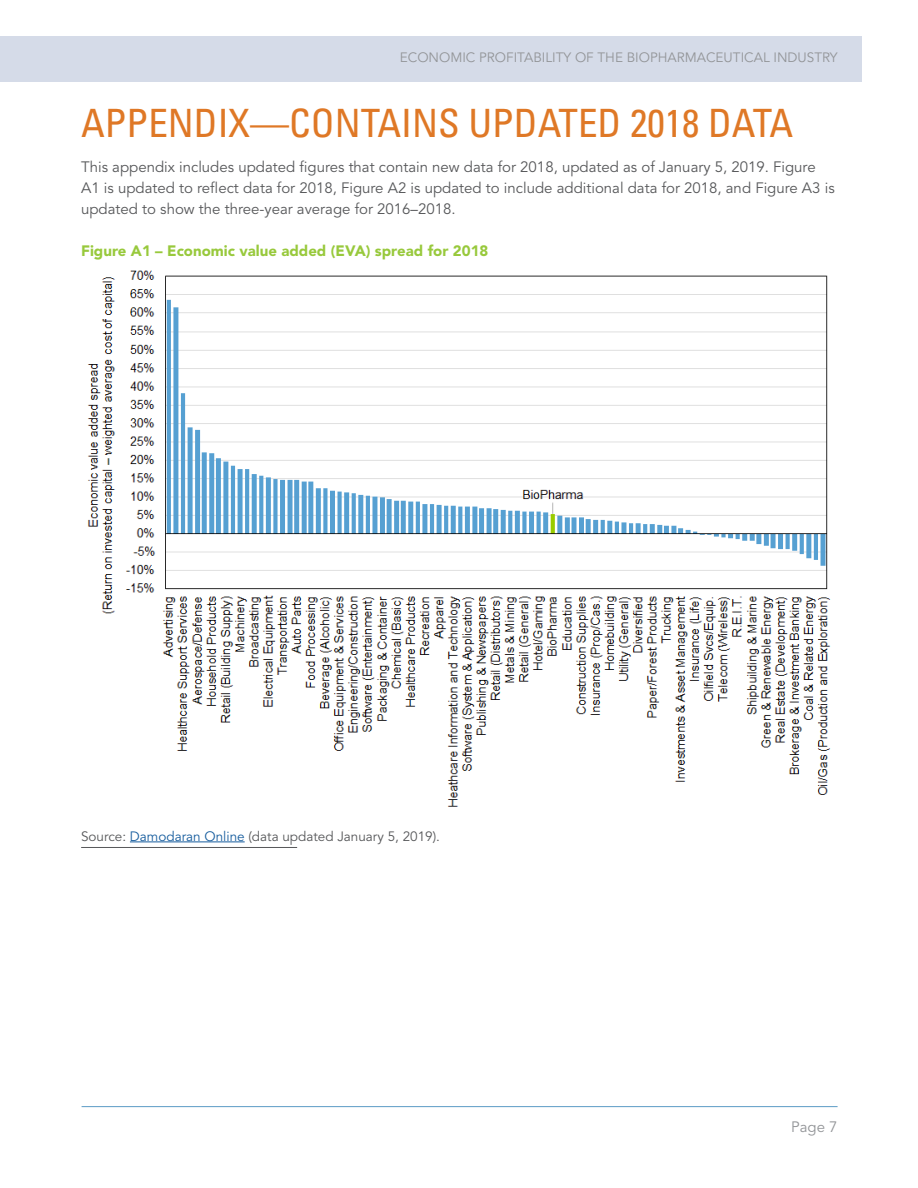
<style>
.page{position:relative;width:918px;height:1188px;background:#fff}
.page>*{position:absolute;margin:0;border:0;box-sizing:border-box;transform-origin:0 0}
.Body_Text_-_Left{font:condensed 39px "Univers LT Std";color:#df7826}
.Body_Text_-_Left-2{font:15px/21px "Avenir LT Std";color:#57585a}
.Body_Text_-_no_basel{font:900 15px "Avenir LT Std";color:#98c93c}
.t1{font:15px "Avenir LT Std";color:#939598}
.t2{font:13.5px "Avenir LT Std";color:#939598}
.Source_text{font:13.5px "Avenir LT Std";color:#57585a}
.s1{color:#175d9e}
</style>
<div class="page">
<div style="left:0;top:37px;width:862px;height:45px;background:#d5dbe8"></div>
<hr style="left:82px;top:1106px;width:756px;height:1px;background:#5c9bc5">
<hr style="left:81px;top:847px;width:216px;height:1px;background:#57585a">
<hr style="left:130px;top:842px;width:115px;height:1px;background:#175d9e">
<img style="left:87px;top:270px;width:744px;height:537px">
<p class="t2" style="left:400px;top:50px;width:439px">ECONOMIC PROFITABILITY OF THE BIOPHARMACEUTICAL INDUSTRY</p>
<p class="Body_Text_-_Left" style="left:81px;top:98px;width:714px">APPENDIX—CONTAINS UPDATED 2018 DATA</p>
<p class="Body_Text_-_Left-2" style="left:81px;top:156px;width:755px">This appendix includes updated figures that contain new data for 2018, updated as of January 5, 2019. Figure<br>A1 is updated to reflect data for 2018, Figure A2 is updated to include additional data for 2018, and Figure A3 is updated to show the three-year average for 2016–2018.</p>
<p class="Body_Text_-_no_basel" style="left:81px;top:241px;width:409px">Figure A1 – Economic value added (EVA) spread for 2018</p>
<p class="Source_text" style="left:81px;top:828px;width:360px">Source: <span class="s1">Damodaran Online</span> (data updated January 5, 2019).</p>
<p class="t1" style="left:791px;top:1118px;width:48px">Page 7</p>
</div>
